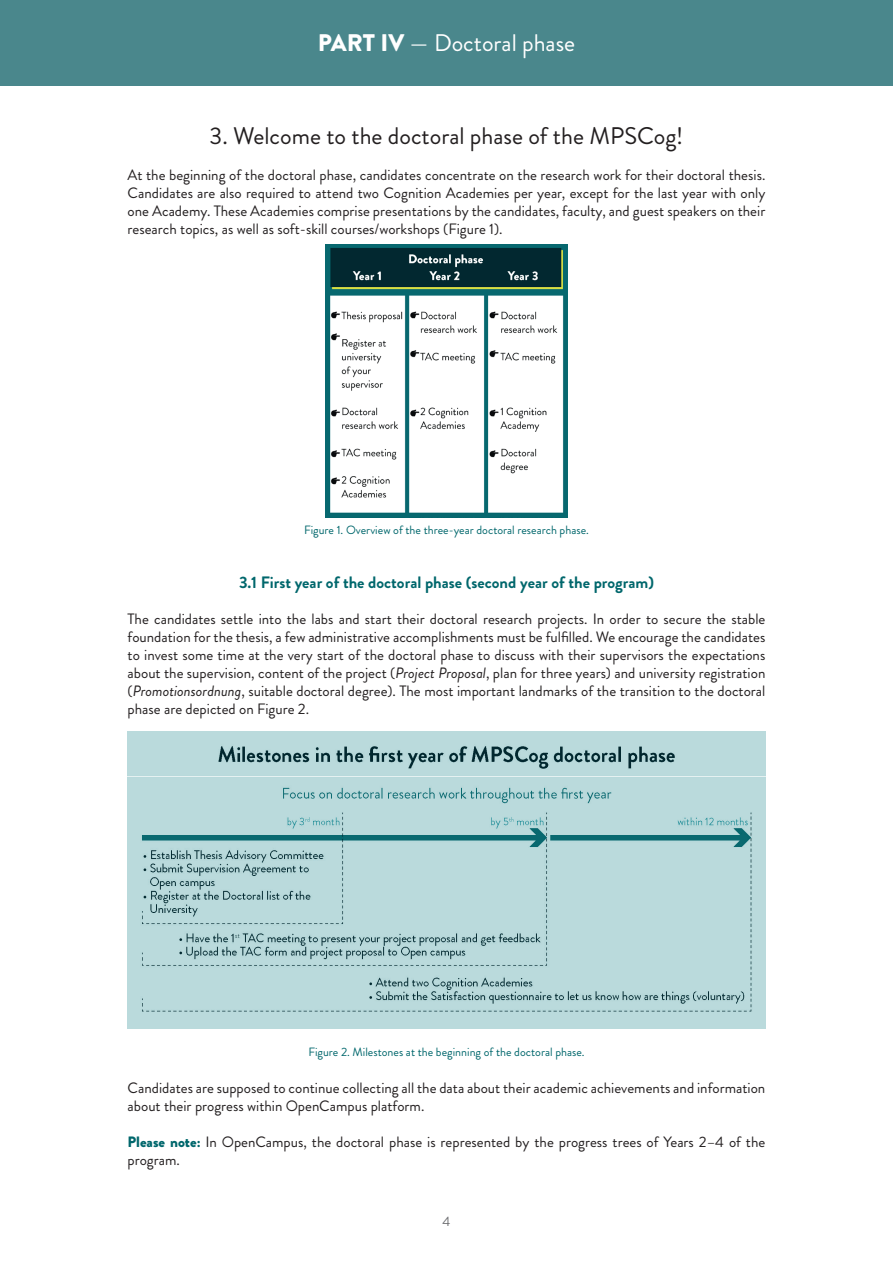
<style>
.page{position:relative;width:893px;height:1263px;background:#fff}
.page>*{position:absolute;margin:0;border:0;box-sizing:border-box;transform-origin:0 0}
.t1{font:24px "Brandon Grotesque";color:#231f20}
.t2{font:24px "Brandon Grotesque";color:#fff}
.t3{font:700 16.5px "Brandon Grotesque";color:#00676c}
.t4{font:15px/18px "Brandon Grotesque";color:#231f20;text-align:justify}
.t5{font:13.5px "Brandon Grotesque";color:#6c6d70}
.t6{font:12px "Brandon Grotesque";color:#00676c}
.s1{font-weight:900}
.s2{font-style:italic}
.s3{font-weight:900;color:#00676c}
</style>
<div class="page">
<div style="left:0;top:0;width:893px;height:85px;background:#4a878c"></div>
<img style="left:326px;top:244px;width:241px;height:273px">
<img style="left:128px;top:731px;width:637px;height:297px">
<h1 class="t2" style="left:318px;top:26px;width:259px"><span class="s1">PART IV</span> — Doctoral phase</h1>
<h1 class="t1" style="left:210px;top:120px;width:475px">3. Welcome to the doctoral phase of the MPSCog!</h1>
<p class="t4" style="left:128px;top:166px;width:639px">At the beginning of the doctoral phase, candidates concentrate on the research work for their doctoral thesis.<br>Candidates are also required to attend two Cognition Academies per year, except for the last year with only one Academy. These Academies comprise presentations by the candidates, faculty, and guest speakers on their research topics, as well as soft-skill courses/workshops (Figure 1).</p>
<p class="t6" style="left:304px;top:522px;width:286px">Figure 1. Overview of the three-year doctoral research phase.</p>
<p class="t3" style="left:239px;top:571px;width:416px">3.1 First year of the doctoral phase (second year of the program)</p>
<p class="t4" style="left:128px;top:610px;width:639px">The candidates settle into the labs and start their doctoral research projects. In order to secure the stable foundation for the thesis, a few administrative accomplishments must be fulfilled. We encourage the candidates to invest some time at the very start of the doctoral phase to discuss with their supervisors the expectations about the supervision, content of the project (<span class="s2">Project Proposal</span>, plan for three years) and university registration (<span class="s2">Promotionsordnung</span>, suitable doctoral degree). The most important landmarks of the transition to the doctoral phase are depicted on Figure 2.</p>
<p class="t6" style="left:308px;top:1044px;width:278px">Figure 2. Milestones at the beginning of the doctoral phase.</p>
<p class="t4" style="left:128px;top:1078px;width:639px">Candidates are supposed to continue collecting all the data about their academic achievements and information about their progress within OpenCampus platform.</p>
<p class="t4" style="left:128px;top:1132px;width:639px"><span class="s3">Please note:</span> In OpenCampus, the doctoral phase is represented by the progress trees of Years 2–4 of the program.</p>
<p class="t5" style="left:443px;top:1212px;width:9px">4</p>
</div>
